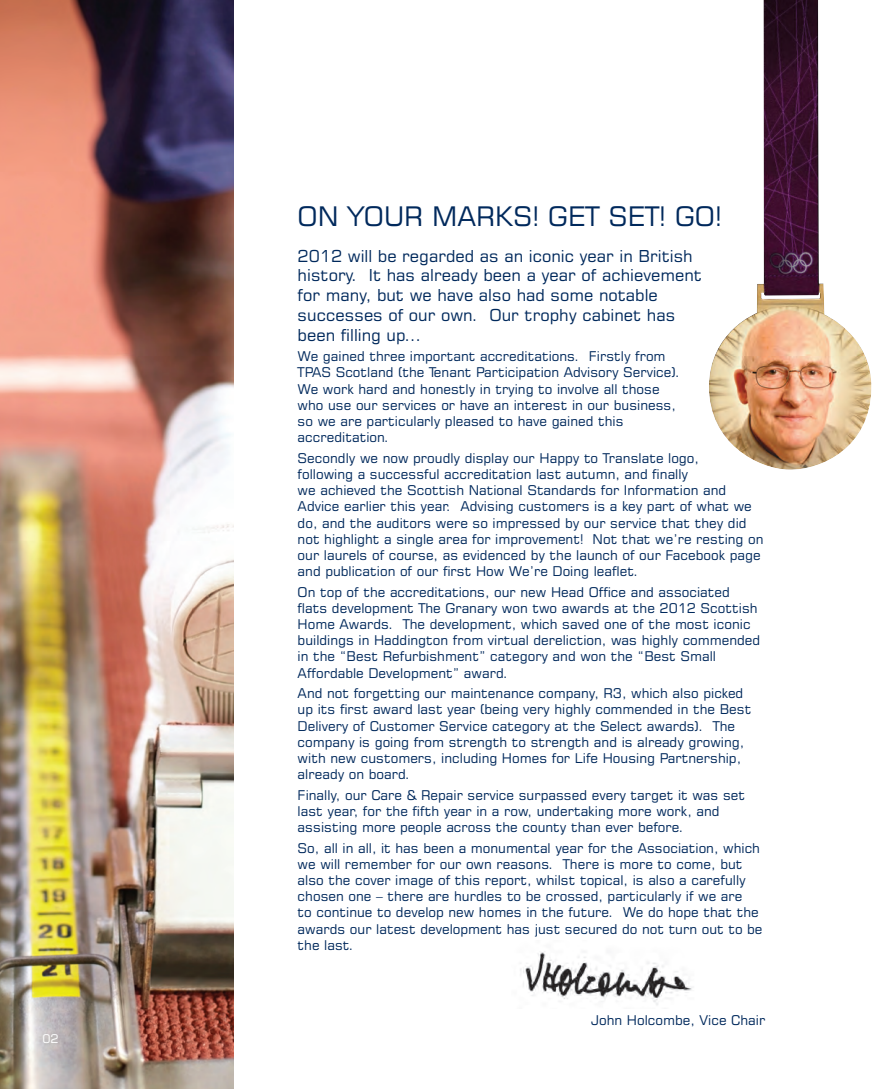
<style>
.page{position:relative;width:893px;height:1089px;background:#fff}
.page>*{position:absolute;margin:0;border:0;box-sizing:border-box;transform-origin:0 0}
.t1{font:27px "Square 721 BT";color:#00295c}
.t2{font:16.5px/19.8px "Square 721 BT";color:#00295c}
.t3{font:13.5px/16.2px "Square 721 BT";color:#00295c}
.t4{font:12px "Square 721 BT";color:#fff}
</style>
<div class="page">
<img style="left:520px;top:951px;width:173px;height:54px">
<img style="left:0;top:0;width:234px;height:1089px">
<img style="left:709px;top:0;width:162px;height:469px">
<p class="t4" style="left:43px;top:1034px;width:18px">02</p>
<h1 class="t1" style="left:298px;top:206px;width:426px">ON YOUR MARKS! GET SET! GO!</h1>
<p class="t2" style="left:298px;top:247px;width:406px">2012 will be regarded as an iconic year in British history. It has already been a year of achievement for many, but we have also had some notable successes of our own. Our trophy cabinet has been filling up…</p>
<p class="t3" style="left:298px;top:349px;width:384px">We gained three important accreditations. Firstly from TPAS Scotland (the Tenant Participation Advisory Service).<br>We work hard and honestly in trying to involve all those who use our services or have an interest in our business, so we are particularly pleased to have gained this accreditation.</p>
<p class="t3" style="left:298px;top:451px;width:467px">Secondly we now proudly display our Happy to Translate logo,<br>following a successful accreditation last autumn, and finally<br>we achieved the Scottish National Standards for Information and Advice earlier this year. Advising customers is a key part of what we do, and the auditors were so impressed by our service that they did not highlight a single area for improvement! Not that we’re resting on our laurels of course, as evidenced by the launch of our Facebook page and publication of our first How We’re Doing leaflet.</p>
<p class="t3" style="left:298px;top:585px;width:464px">On top of the accreditations, our new Head Office and associated flats development The Granary won two awards at the 2012 Scottish Home Awards. The development, which saved one of the most iconic buildings in Haddington from virtual dereliction, was highly commended in the “Best Refurbishment” category and won the “Best Small Affordable Development” award.</p>
<p class="t3" style="left:298px;top:686px;width:455px">And not forgetting our maintenance company, R3, which also picked up its first award last year (being very highly commended in the Best Delivery of Customer Service category at the Select awards). The company is going from strength to strength and is already growing, with new customers, including Homes for Life Housing Partnership, already on board.</p>
<p class="t3" style="left:298px;top:787px;width:449px">Finally, our Care &amp; Repair service surpassed every target it was set last year, for the fifth year in a row, undertaking more work, and assisting more people across the county than ever before.</p>
<p class="t3" style="left:298px;top:840px;width:466px">So, all in all, it has been a monumental year for the Association, which we will remember for our own reasons. There is more to come, but also the cover image of this report, whilst topical, is also a carefully chosen one – there are hurdles to be crossed, particularly if we are<br>to continue to develop new homes in the future. We do hope that the awards our latest development has just secured do not turn out to be the last.</p>
<p class="t3" style="left:591px;top:1012px;width:176px">John Holcombe, Vice Chair</p>
</div>
